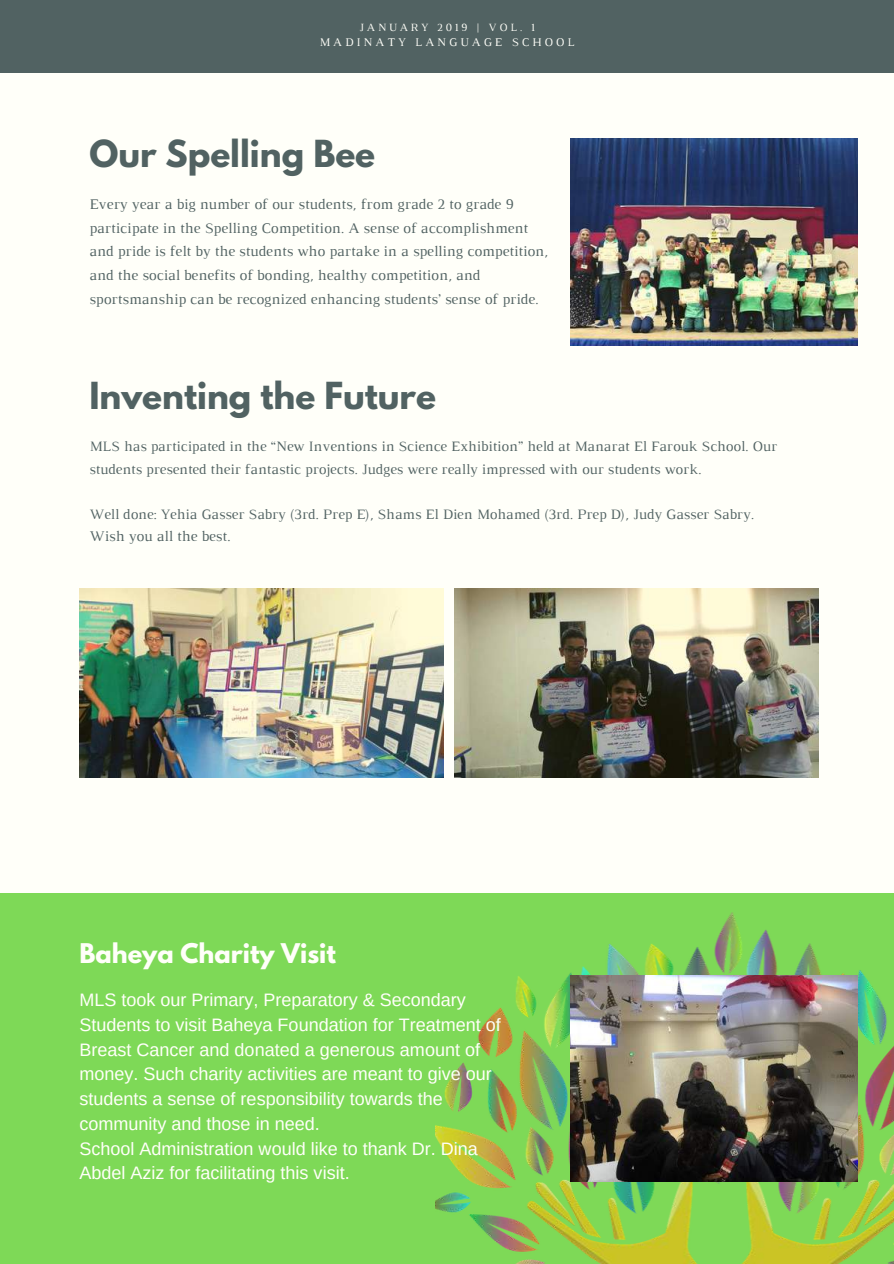
<style>
.page{position:relative;width:894px;height:1264px;background:#fff}
.page>*{position:absolute;margin:0;border:0;box-sizing:border-box;transform-origin:0 0}
.t1{font:700 33px "League Spartan";color:#516262}
.t2{font:700 24px "League Spartan";color:#fffff9}
.t3{font:18px/24.8px "Arimo";color:#fffff9}
.t4{font:15px/23.7px "Luthier";color:#516262}
.t5{font:14.7px/22.5px "Luthier";color:#516262}
.t6{font:12px "Luthier";letter-spacing:.25em;color:#fffff9}
.t7{font:11.25px "Luthier";letter-spacing:.25em;color:#fffff9}
</style>
<div class="page">
<div style="left:0;top:0;width:893px;height:1263px;background:#fffff9"></div>
<div style="left:0;top:893px;width:893px;height:370px;background:#7ed957"></div>
<div style="left:0;top:0;width:893px;height:72px;background:#516262"></div>
<img style="left:436px;top:912px;width:457px;height:351px">
<img style="left:570px;top:139px;width:286px;height:206px">
<img style="left:79px;top:588px;width:364px;height:190px">
<img style="left:454px;top:588px;width:364px;height:190px">
<img style="left:570px;top:975px;width:286px;height:206px">
<p class="t7" style="left:359px;top:23px;width:177px">JANUARY 2019 | VOL. 1</p>
<p class="t6" style="left:319px;top:38px;width:257px">MADINATY LANGUAGE SCHOOL</p>
<h1 class="t1" style="left:89px;top:137px;width:287px">Our Spelling Bee</h1>
<p class="t4" style="left:89px;top:193px;width:460px">Every year a big number of our students, from grade 2 to grade 9 participate in the Spelling Competition. A sense of accomplishment and pride is felt by the students who partake in a spelling competition, and the social benefits of bonding, healthy competition, and sportsmanship can be recognized enhancing students’ sense of pride.</p>
<h1 class="t1" style="left:89px;top:379px;width:348px">Inventing the Future</h1>
<p class="t5" style="left:89px;top:436px;width:689px">MLS has participated in the “New Inventions in Science Exhibition” held at Manarat El Farouk School. Our students presented their fantastic projects. Judges were really impressed with our students work.</p>
<p class="t5" style="left:89px;top:504px;width:665px">Well done: Yehia Gasser Sabry (3rd. Prep E), Shams El Dien Mohamed (3rd. Prep D), Judy Gasser Sabry.</p>
<p class="t4" style="left:89px;top:526px;width:142px">Wish you all the best.</p>
<h2 class="t2" style="left:79px;top:941px;width:258px">Baheya Charity Visit</h2>
<p class="t3" style="left:79px;top:987px;width:423px">MLS took our Primary, Preparatory &amp; Secondary Students to visit Baheya Foundation for Treatment of Breast Cancer and donated a generous amount of money. Such charity activities are meant to give our students a sense of responsibility towards the community and those in need.<br>School Administration would like to thank Dr. Dina Abdel Aziz for facilitating this visit.</p>
</div>
